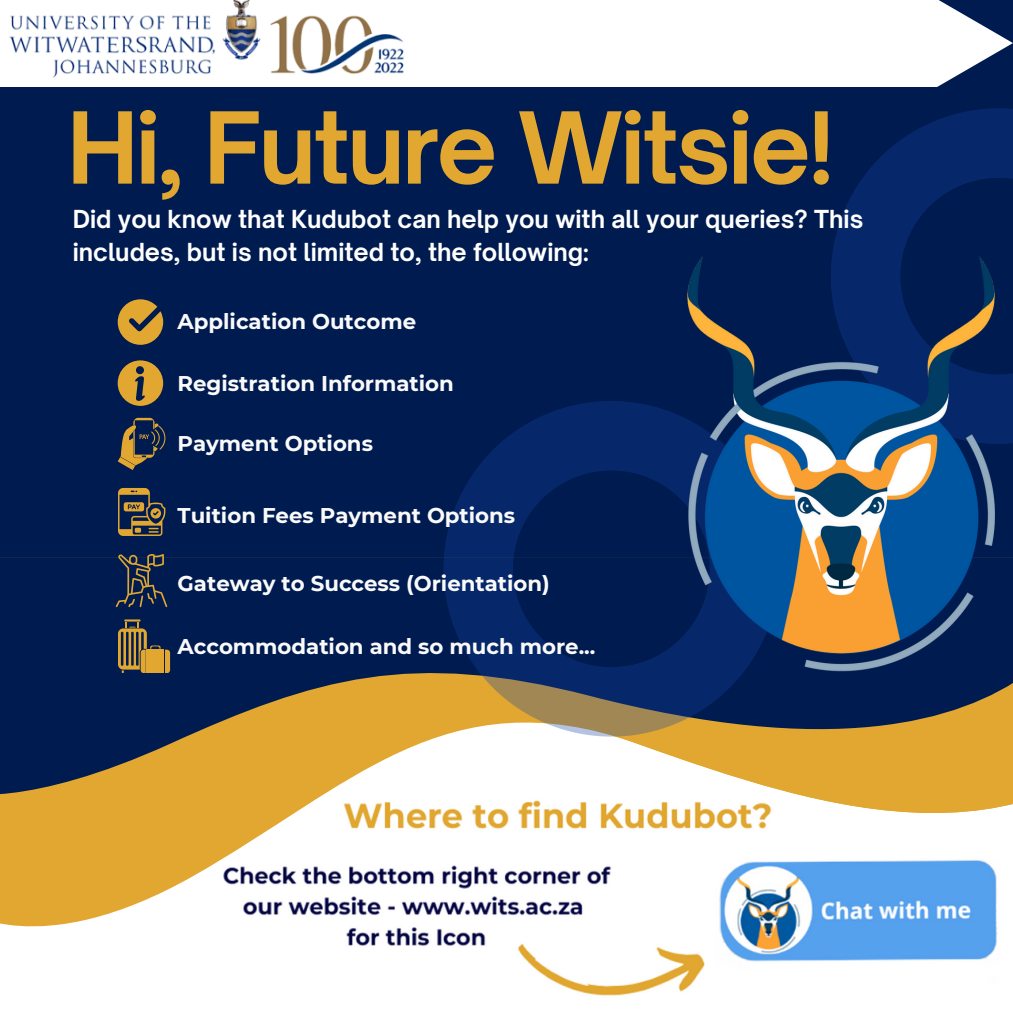
<style>
.page{position:relative;width:1013px;height:1013px;background:#fff}
.page>*{position:absolute;margin:0;border:0;box-sizing:border-box;transform-origin:0 0}
.t1{font:700 94.75px "Open Sauce One";letter-spacing:-.025em;color:#e1a730}
.t2{font:700 23.75px/32.8px "Open Sauce One";color:#fff}
.t3{font:700 21.25px "Montserrat";color:#fafafa}
</style>
<div class="page">
<div style="left:0;top:0;width:1012px;height:1012px;background:#001b50"></div>
<div style="left:0;top:720px;width:1012px;height:292px;background:#fff"></div>
<svg style="left:0;top:895px;width:156px;height:32px;fill:#e1a730"></svg>
<svg style="left:0;top:820px;width:284px;height:75px;background:#e4b148"></svg>
<svg style="left:0;top:557px;width:1012px;height:263px"></svg>
<svg style="left:443px;top:401px;width:336px;height:335px"></svg>
<svg style="left:476px;top:433px;width:270px;height:271px;background:#193365"></svg>
<svg style="left:513px;top:470px;width:112px;height:197px"></svg>
<svg style="left:833px;top:108px;width:179px;height:141px"></svg>
<svg style="left:863px;top:141px;width:149px;height:108px"></svg>
<div style="left:0;top:0;width:1012px;height:87px;background:#fff"></div>
<img style="left:3px;top:0;width:408px;height:85px">
<img style="left:625px;top:249px;width:387px;height:430px">
<svg style="left:118px;top:299px;width:45px;height:46px"></svg>
<svg style="left:118px;top:360px;width:45px;height:46px"></svg>
<svg style="left:118px;top:418px;width:47px;height:52px"></svg>
<svg style="left:118px;top:488px;width:47px;height:47px"></svg>
<svg style="left:116px;top:554px;width:51px;height:53px"></svg>
<svg style="left:118px;top:619px;width:52px;height:54px"></svg>
<img style="left:223px;top:858px;width:775px;height:138px">
<img style="left:336px;top:797px;width:436px;height:32px">
<p class="t1" style="left:67px;top:89px;width:768px">Hi, Future Witsie!</p>
<p class="t2" style="left:73px;top:203px;width:792px">Did you know that Kudubot can help you with all your queries? This includes, but is not limited to, the following:</p>
<p class="t3" style="left:177px;top:308px;width:240px">Application Outcome</p>
<p class="t3" style="left:177px;top:370px;width:278px">Registration Information</p>
<p class="t3" style="left:177px;top:430px;width:197px">Payment Options</p>
<p class="t3" style="left:177px;top:502px;width:339px">Tuition Fees Payment Options</p>
<p class="t3" style="left:177px;top:570px;width:374px">Gateway to Success (Orientation)</p>
<p class="t3" style="left:177px;top:633px;width:419px">Accommodation and so much more...</p>
</div>
